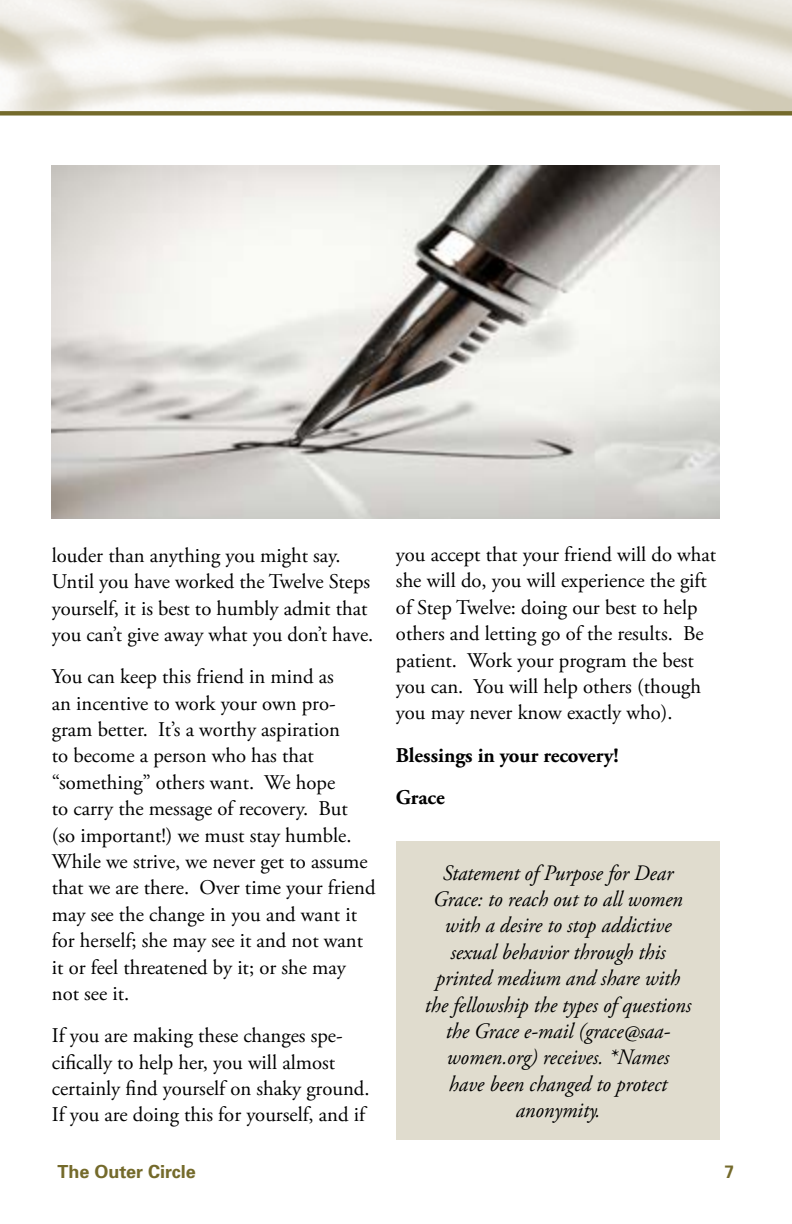
<style>
.page{position:relative;width:792px;height:1224px;background:#fff}
.page>*{position:absolute;margin:0;border:0;box-sizing:border-box;transform-origin:0 0}
.t1{font:italic 22px/26.4px "Adobe Garamond Pro";color:#000;text-align:center;scale:.95 1}
.t2{font:20.8px/26.4px "Adobe Garamond Pro";color:#000}
.t3{font:700 20.8px/42.2px "Adobe Garamond Pro";color:#000}
.t4{font:700 18px "Univers";color:#746a2b}
</style>
<div class="page">
<div style="left:0;top:111px;width:792px;height:5px;background:#746a2b"></div>
<img style="left:52px;top:166px;width:668px;height:352px">
<div style="left:396px;top:841px;width:324px;height:299px;background:#e0dcce"></div>
<p class="t2" style="left:52px;top:543px;width:323px">louder than anything you might say.<br>Until you have worked the Twelve Steps yourself, it is best to humbly admit that you can’t give away what you don’t have.</p>
<p class="t2" style="left:52px;top:664px;width:325px">You can keep this friend in mind as<br>an incentive to work your own pro&shy;gram better. It’s a worthy aspiration<br>to become a person who has that “something” others want. We hope<br>to carry the message of recovery. But (so important!) we must stay humble.<br>While we strive, we never get to assume that we are there. Over time your friend may see the change in you and want it for herself; she may see it and not want it or feel threatened by it; or she may not see it.</p>
<p class="t2" style="left:52px;top:1023px;width:319px">If you are making these changes spe&shy;cifically to help her, you will almost certainly find yourself on shaky ground.<br>If you are doing this for yourself, and if</p>
<p class="t2" style="left:396px;top:542px;width:322px">you accept that your friend will do what she will do, you will experience the gift of Step Twelve: doing our best to help others and letting go of the results. Be patient. Work your program the best you can. You will help others (though you may never know exactly who).</p>
<p class="t3" style="left:396px;top:734px;width:224px">Blessings in your recovery!<br>Grace</p>
<p class="t1" style="left:425px;top:860px;width:282px">Statement of Purpose for Dear<br>Grace: to reach out to all women with a desire to stop addictive sexual behavior through this printed medium and share with the fellowship the types of questions the Grace e-mail (grace@saa&shy;women.org) receives. *Names<br>have been changed to protect anonymity.</p>
<p class="t4" style="left:58px;top:1160px;width:140px">The Outer Circle</p>
<p class="t4" style="left:724px;top:1160px;width:12px">7</p>
</div>
